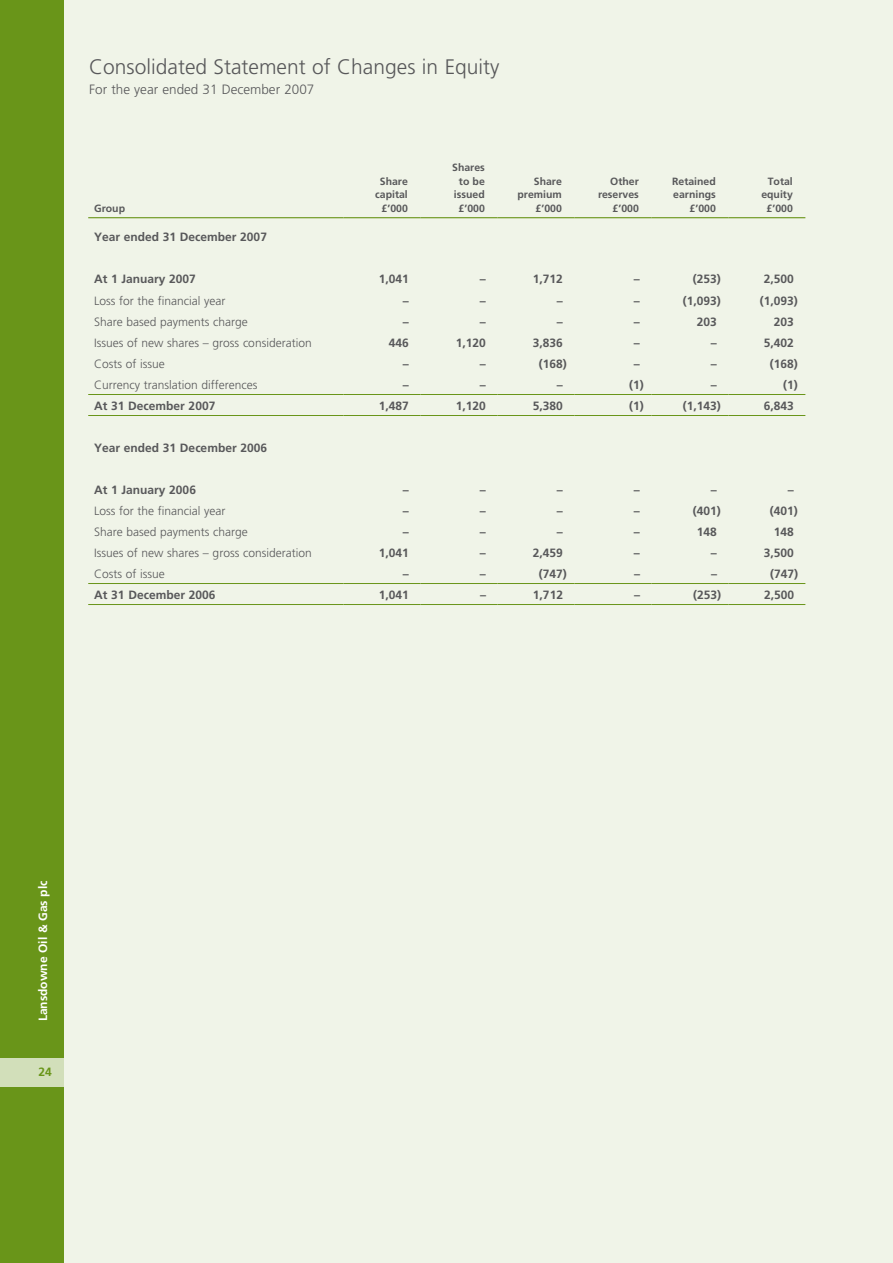
<style>
.page{position:relative;width:893px;height:1263px;background:#f0f4e8}
.page>*{position:absolute;margin:0;border:0;box-sizing:border-box;transform-origin:0 0}
.t1{font:300 21px "Frutiger";color:#58585a}
.t2{font:300 13.5px "Frutiger";color:#58585a}
.t3{font:700 12px "Frutiger";color:#58585a}
.t4{font:300 12px "Frutiger";color:#58585a}
.t5{font:700 12px "Frutiger";color:#fff}
.t6{font:700 12px "Frutiger";color:#699519}
.t7{font:700 10.5px/13.5px "Frutiger";color:#58585a;text-align:right}
</style>
<div class="page">
<div style="left:0;top:0;width:64px;height:1263px;background:#699519"></div>
<div style="left:0;top:1058px;width:64px;height:28px;background:#d2dfba"></div>
<hr style="left:88px;top:583px;width:255px;height:1px;background:#699519">
<hr style="left:343px;top:583px;width:77px;height:1px;background:#699519">
<hr style="left:420px;top:583px;width:77px;height:1px;background:#699519">
<hr style="left:497px;top:583px;width:77px;height:1px;background:#699519">
<hr style="left:574px;top:583px;width:77px;height:1px;background:#699519">
<hr style="left:651px;top:583px;width:77px;height:1px;background:#699519">
<hr style="left:728px;top:583px;width:77px;height:1px;background:#699519">
<hr style="left:88px;top:604px;width:255px;height:1px;background:#699519">
<hr style="left:343px;top:604px;width:77px;height:1px;background:#699519">
<hr style="left:420px;top:604px;width:77px;height:1px;background:#699519">
<hr style="left:497px;top:604px;width:77px;height:1px;background:#699519">
<hr style="left:574px;top:604px;width:77px;height:1px;background:#699519">
<hr style="left:651px;top:604px;width:77px;height:1px;background:#699519">
<hr style="left:728px;top:604px;width:77px;height:1px;background:#699519">
<hr style="left:88px;top:394px;width:255px;height:1px;background:#699519">
<hr style="left:343px;top:394px;width:77px;height:1px;background:#699519">
<hr style="left:420px;top:394px;width:77px;height:1px;background:#699519">
<hr style="left:497px;top:394px;width:77px;height:1px;background:#699519">
<hr style="left:574px;top:394px;width:77px;height:1px;background:#699519">
<hr style="left:651px;top:394px;width:77px;height:1px;background:#699519">
<hr style="left:728px;top:394px;width:77px;height:1px;background:#699519">
<hr style="left:88px;top:415px;width:255px;height:1px;background:#699519">
<hr style="left:343px;top:415px;width:77px;height:1px;background:#699519">
<hr style="left:420px;top:415px;width:77px;height:1px;background:#699519">
<hr style="left:497px;top:415px;width:77px;height:1px;background:#699519">
<hr style="left:574px;top:415px;width:77px;height:1px;background:#699519">
<hr style="left:651px;top:415px;width:77px;height:1px;background:#699519">
<hr style="left:728px;top:415px;width:77px;height:1px;background:#699519">
<hr style="left:88px;top:217px;width:255px;height:1px;background:#699519">
<hr style="left:343px;top:217px;width:77px;height:1px;background:#699519">
<hr style="left:420px;top:217px;width:77px;height:1px;background:#699519">
<hr style="left:497px;top:217px;width:77px;height:1px;background:#699519">
<hr style="left:574px;top:217px;width:77px;height:1px;background:#699519">
<hr style="left:651px;top:217px;width:77px;height:1px;background:#699519">
<hr style="left:728px;top:217px;width:77px;height:1px;background:#699519">
<h1 class="t1" style="left:89px;top:55px;width:412px">Consolidated Statement of Changes in Equity</h1>
<p class="t2" style="left:89px;top:81px;width:227px">For the year ended 31 December 2007</p>
<p class="t7" style="left:94px;top:201px;width:32px">Group</p>
<p class="t7" style="left:375px;top:174px;width:34px">Share capital £’000</p>
<p class="t7" style="left:452px;top:161px;width:34px">Shares to be issued £’000</p>
<p class="t7" style="left:517px;top:174px;width:46px">Share premium £’000</p>
<p class="t7" style="left:598px;top:174px;width:42px">Other reserves £’000</p>
<p class="t7" style="left:672px;top:174px;width:45px">Retained earnings £’000</p>
<p class="t7" style="left:761px;top:174px;width:33px">Total equity £’000</p>
<p class="t3" style="left:94px;top:230px;width:174px">Year ended 31 December 2007</p>
<p class="t3" style="left:94px;top:272px;width:103px">At 1 January 2007</p>
<p class="t3" style="left:379px;top:272px;width:32px">1,041</p>
<p class="t3" style="left:480px;top:272px;width:7px">–</p>
<p class="t3" style="left:533px;top:272px;width:32px">1,712</p>
<p class="t3" style="left:634px;top:272px;width:7px">–</p>
<p class="t3" style="left:693px;top:272px;width:30px">(253)</p>
<p class="t3" style="left:764px;top:272px;width:32px">2,500</p>
<p class="t4" style="left:94px;top:294px;width:133px">Loss for the financial year</p>
<p class="t3" style="left:403px;top:293px;width:7px">–</p>
<p class="t3" style="left:480px;top:293px;width:7px">–</p>
<p class="t3" style="left:557px;top:293px;width:7px">–</p>
<p class="t3" style="left:634px;top:293px;width:7px">–</p>
<p class="t3" style="left:683px;top:293px;width:40px">(1,093)</p>
<p class="t3" style="left:760px;top:293px;width:40px">(1,093)</p>
<p class="t4" style="left:94px;top:315px;width:155px">Share based payments charge</p>
<p class="t3" style="left:403px;top:314px;width:7px">–</p>
<p class="t3" style="left:480px;top:314px;width:7px">–</p>
<p class="t3" style="left:557px;top:314px;width:7px">–</p>
<p class="t3" style="left:634px;top:314px;width:7px">–</p>
<p class="t3" style="left:697px;top:314px;width:22px">203</p>
<p class="t3" style="left:774px;top:314px;width:22px">203</p>
<p class="t4" style="left:94px;top:336px;width:219px">Issues of new shares – gross consideration</p>
<p class="t3" style="left:389px;top:335px;width:22px">446</p>
<p class="t3" style="left:456px;top:335px;width:32px">1,120</p>
<p class="t3" style="left:533px;top:335px;width:32px">3,836</p>
<p class="t3" style="left:634px;top:335px;width:7px">–</p>
<p class="t3" style="left:711px;top:335px;width:7px">–</p>
<p class="t3" style="left:764px;top:335px;width:32px">5,402</p>
<p class="t4" style="left:94px;top:357px;width:72px">Costs of issue</p>
<p class="t3" style="left:403px;top:356px;width:7px">–</p>
<p class="t3" style="left:480px;top:356px;width:7px">–</p>
<p class="t3" style="left:539px;top:356px;width:30px">(168)</p>
<p class="t3" style="left:634px;top:356px;width:7px">–</p>
<p class="t3" style="left:711px;top:356px;width:7px">–</p>
<p class="t3" style="left:770px;top:356px;width:30px">(168)</p>
<p class="t4" style="left:94px;top:378px;width:165px">Currency translation differences</p>
<p class="t3" style="left:403px;top:377px;width:7px">–</p>
<p class="t3" style="left:480px;top:377px;width:7px">–</p>
<p class="t3" style="left:557px;top:377px;width:7px">–</p>
<p class="t3" style="left:629px;top:377px;width:16px">(1)</p>
<p class="t3" style="left:711px;top:377px;width:7px">–</p>
<p class="t3" style="left:783px;top:377px;width:16px">(1)</p>
<p class="t3" style="left:94px;top:398px;width:123px">At 31 December 2007</p>
<p class="t3" style="left:379px;top:398px;width:32px">1,487</p>
<p class="t3" style="left:456px;top:398px;width:32px">1,120</p>
<p class="t3" style="left:533px;top:398px;width:32px">5,380</p>
<p class="t3" style="left:629px;top:398px;width:16px">(1)</p>
<p class="t3" style="left:683px;top:398px;width:40px">(1,143)</p>
<p class="t3" style="left:764px;top:398px;width:32px">6,843</p>
<p class="t3" style="left:94px;top:440px;width:174px">Year ended 31 December 2006</p>
<p class="t3" style="left:94px;top:482px;width:103px">At 1 January 2006</p>
<p class="t3" style="left:403px;top:482px;width:7px">–</p>
<p class="t3" style="left:480px;top:482px;width:7px">–</p>
<p class="t3" style="left:557px;top:482px;width:7px">–</p>
<p class="t3" style="left:634px;top:482px;width:7px">–</p>
<p class="t3" style="left:711px;top:482px;width:7px">–</p>
<p class="t3" style="left:788px;top:482px;width:7px">–</p>
<p class="t4" style="left:94px;top:504px;width:133px">Loss for the financial year</p>
<p class="t3" style="left:403px;top:503px;width:7px">–</p>
<p class="t3" style="left:480px;top:503px;width:7px">–</p>
<p class="t3" style="left:557px;top:503px;width:7px">–</p>
<p class="t3" style="left:634px;top:503px;width:7px">–</p>
<p class="t3" style="left:693px;top:503px;width:30px">(401)</p>
<p class="t3" style="left:770px;top:503px;width:30px">(401)</p>
<p class="t4" style="left:94px;top:525px;width:155px">Share based payments charge</p>
<p class="t3" style="left:403px;top:524px;width:7px">–</p>
<p class="t3" style="left:480px;top:524px;width:7px">–</p>
<p class="t3" style="left:557px;top:524px;width:7px">–</p>
<p class="t3" style="left:634px;top:524px;width:7px">–</p>
<p class="t3" style="left:697px;top:524px;width:22px">148</p>
<p class="t3" style="left:774px;top:524px;width:22px">148</p>
<p class="t4" style="left:94px;top:546px;width:219px">Issues of new shares – gross consideration</p>
<p class="t3" style="left:379px;top:545px;width:32px">1,041</p>
<p class="t3" style="left:480px;top:545px;width:7px">–</p>
<p class="t3" style="left:533px;top:545px;width:32px">2,459</p>
<p class="t3" style="left:634px;top:545px;width:7px">–</p>
<p class="t3" style="left:711px;top:545px;width:7px">–</p>
<p class="t3" style="left:764px;top:545px;width:32px">3,500</p>
<p class="t4" style="left:94px;top:567px;width:72px">Costs of issue</p>
<p class="t3" style="left:403px;top:566px;width:7px">–</p>
<p class="t3" style="left:480px;top:566px;width:7px">–</p>
<p class="t3" style="left:539px;top:566px;width:30px">(747)</p>
<p class="t3" style="left:634px;top:566px;width:7px">–</p>
<p class="t3" style="left:711px;top:566px;width:7px">–</p>
<p class="t3" style="left:770px;top:566px;width:30px">(747)</p>
<p class="t3" style="left:94px;top:587px;width:123px">At 31 December 2006</p>
<p class="t3" style="left:379px;top:587px;width:32px">1,041</p>
<p class="t3" style="left:480px;top:587px;width:7px">–</p>
<p class="t3" style="left:533px;top:587px;width:32px">1,712</p>
<p class="t3" style="left:634px;top:587px;width:7px">–</p>
<p class="t3" style="left:693px;top:587px;width:30px">(253)</p>
<p class="t3" style="left:764px;top:587px;width:32px">2,500</p>
<p class="t5" style="left:36px;top:1021px;width:142px;rotate:-90deg">Lansdowne Oil &amp; Gas plc</p>
<p class="t6" style="left:39px;top:1064px;width:15px">24</p>
</div>
